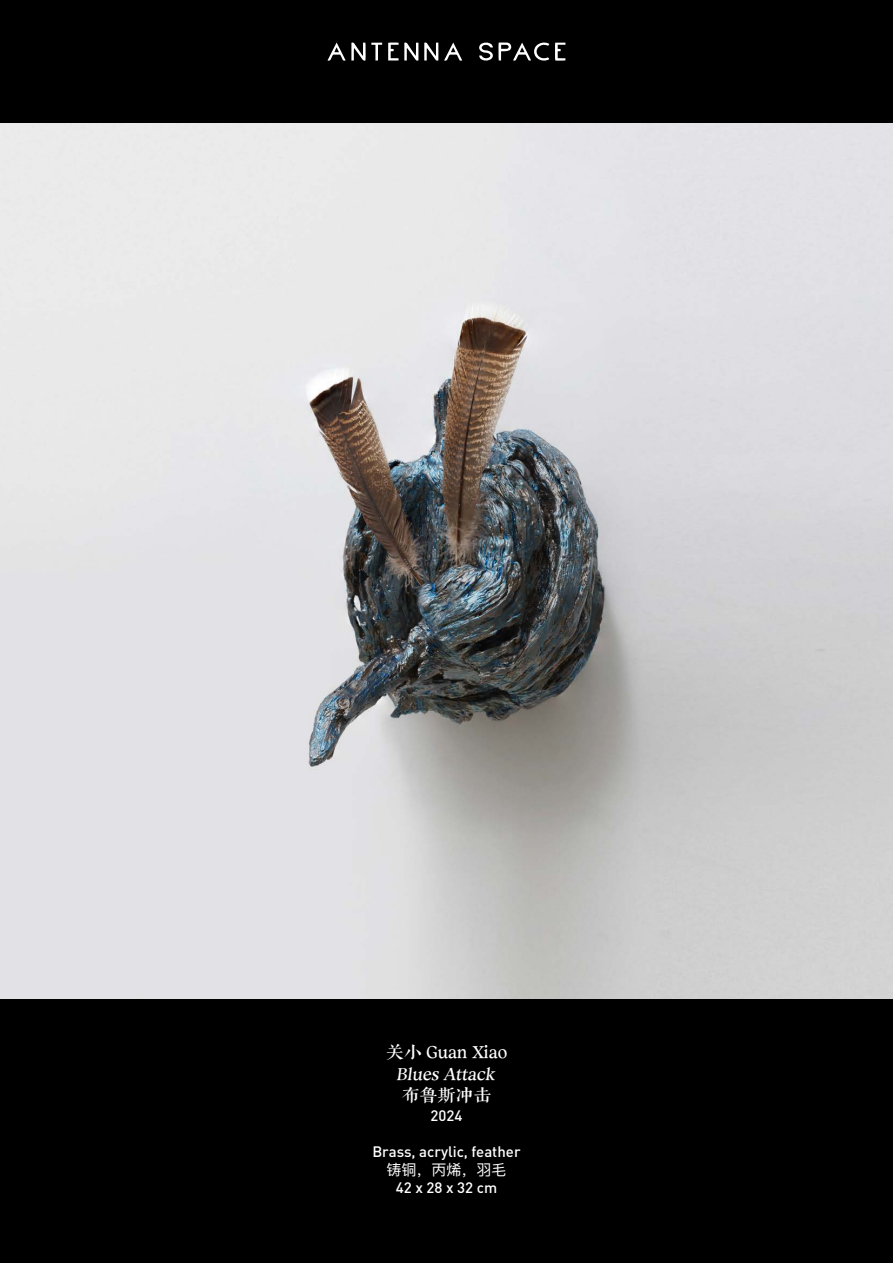
<style>
.page{position:relative;width:893px;height:1263px;background:#000}
.page>*{position:absolute;margin:0;border:0;box-sizing:border-box;transform-origin:0 0}
.t1{font:18px/21.6px "Aa Gu Dian Ke Ben Song";color:#fff;text-align:center}
.t2{font:500 15px "DIN";color:#fff}
.t3{font:15px "Ping Fang SC";color:#fff}
</style>
<div class="page">
<svg style="left:424px;top:42px;width:14px;height:19px"></svg>
<svg style="left:555px;top:43px;width:10px;height:18px"></svg>
<svg style="left:444px;top:43px;width:18px;height:18px"></svg>
<svg style="left:388px;top:42px;width:30px;height:19px"></svg>
<svg style="left:479px;top:42px;width:70px;height:19px"></svg>
<svg style="left:327px;top:42px;width:55px;height:19px"></svg>
<img style="left:0;top:123px;width:893px;height:876px">
<p class="t1" style="left:386px;top:1042px;width:123px">关小 Guan Xiao<br>Blues Attack布鲁斯冲击</p>
<p class="t2" style="left:430px;top:1105px;width:33px">2024</p>
<p class="t2" style="left:372px;top:1141px;width:150px">Brass, acrylic, feather</p>
<p class="t3" style="left:386px;top:1160px;width:121px">铸铜，丙烯，羽毛</p>
<p class="t2" style="left:396px;top:1177px;width:103px">42 x 28 x 32 cm</p>
</div>
